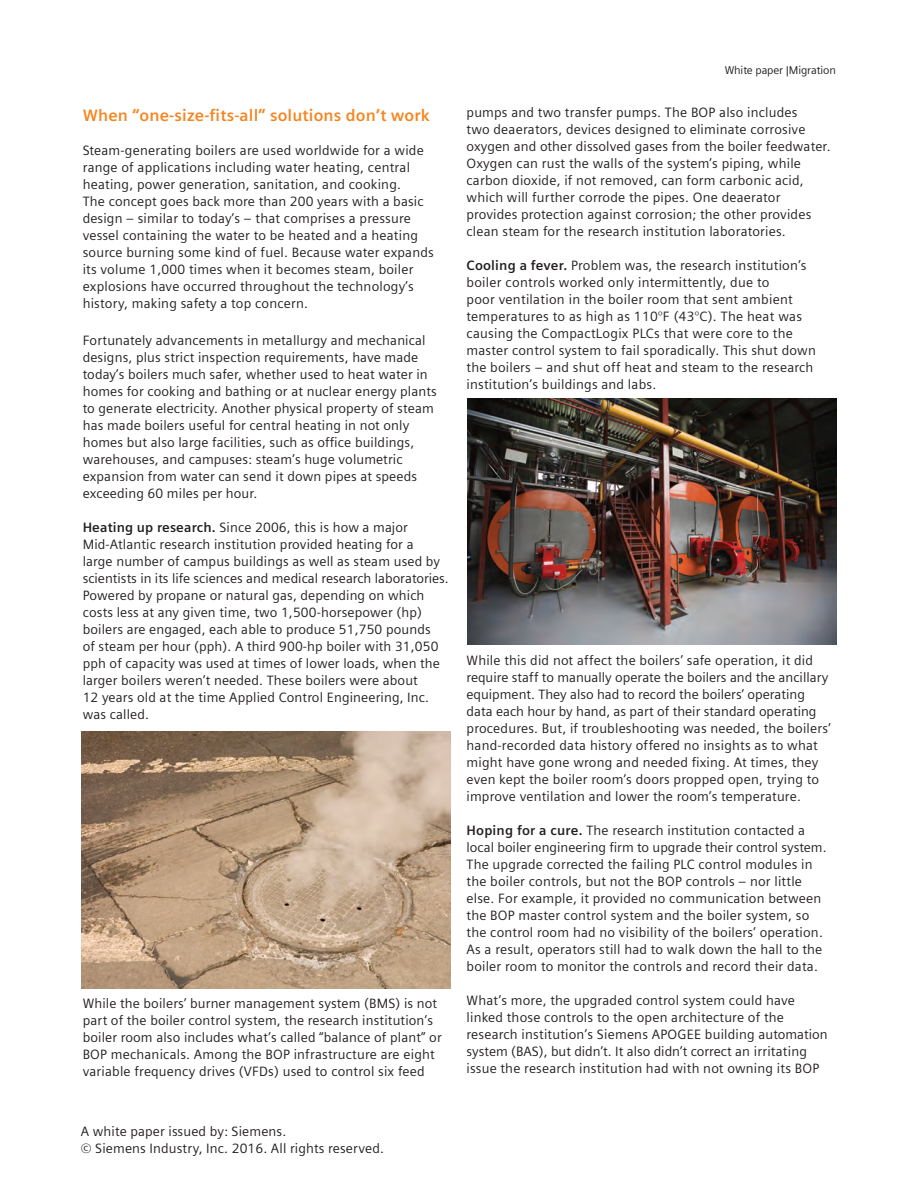
<style>
.page{position:relative;width:918px;height:1188px;background:#fff}
.page>*{position:absolute;margin:0;border:0;box-sizing:border-box;transform-origin:0 0}
._04__Copy___9pt_4mm{font:700 16.5px "Siemens Sans OT";letter-spacing:.01em;color:#f58520}
._04__Copy___9pt_4mm-2{font:13.5px/17px "Siemens Sans OT";letter-spacing:.01em;color:#231f20}
._03__URL_sector_clai{font:13.5px "Siemens Sans OT";letter-spacing:.01em;color:#231f20}
._04__Copy___9pt_4mm-3{font:11.25px "Siemens Sans OT";letter-spacing:-.01em;color:#231f20}
.s1{font-weight:700}
</style>
<div class="page">
<img style="left:81px;top:731px;width:369px;height:258px">
<img style="left:468px;top:399px;width:369px;height:246px">
<p class="_04__Copy___9pt_4mm" style="left:83px;top:106px;width:349px">When “one-size-fits-all” solutions don’t work</p>
<p class="_04__Copy___9pt_4mm-2" style="left:83px;top:142px;width:353px">Steam-generating boilers are used worldwide for a wide range of applications including water heating, central heating, power generation, sanitation, and cooking.<br>The concept goes back more than 200 years with a basic design – similar to today’s – that comprises a pressure vessel containing the water to be heated and a heating source burning some kind of fuel. Because water expands its volume 1,000 times when it becomes steam, boiler explosions have occurred throughout the technology’s history, making safety a top concern.</p>
<p class="_04__Copy___9pt_4mm-2" style="left:83px;top:332px;width:356px">Fortunately advancements in metallurgy and mechanical designs, plus strict inspection requirements, have made today’s boilers much safer, whether used to heat water in homes for cooking and bathing or at nuclear energy plants to generate electricity. Another physical property of steam has made boilers useful for central heating in not only homes but also large facilities, such as office buildings, warehouses, and campuses: steam’s huge volumetric expansion from water can send it down pipes at speeds exceeding 60 miles per hour.</p>
<p class="_04__Copy___9pt_4mm-2" style="left:83px;top:519px;width:368px"><span class="s1">Heating up research.</span> Since 2006, this is how a major Mid-Atlantic research institution provided heating for a<br>large number of campus buildings as well as steam used by scientists in its life sciences and medical research laboratories.<br>Powered by propane or natural gas, depending on which costs less at any given time, two 1,500-horsepower (hp) boilers are engaged, each able to produce 51,750 pounds<br>of steam per hour (pph). A third 900-hp boiler with 31,050 pph of capacity was used at times of lower loads, when the larger boilers weren’t needed. These boilers were about<br>12 years old at the time Applied Control Engineering, Inc. was called.</p>
<p class="_04__Copy___9pt_4mm-2" style="left:83px;top:995px;width:361px">While the boilers’ burner management system (BMS) is not part of the boiler control system, the research institution’s boiler room also includes what’s called “balance of plant” or BOP mechanicals. Among the BOP infrastructure are eight variable frequency drives (VFDs) used to control six feed</p>
<p class="_03__URL_sector_clai" style="left:81px;top:1124px;width:207px">A white paper issued by: Siemens.</p>
<p class="_03__URL_sector_clai" style="left:81px;top:1141px;width:305px">© Siemens Industry, Inc. 2016. All rights reserved.</p>
<p class="_04__Copy___9pt_4mm-3" style="left:725px;top:64px;width:113px">White paper |Migration</p>
<p class="_04__Copy___9pt_4mm-2" style="left:467px;top:104px;width:333px">pumps and two transfer pumps. The BOP also includes</p>
<p class="_04__Copy___9pt_4mm-2" style="left:467px;top:121px;width:340px">two deaerators, devices designed to eliminate corrosive</p>
<p class="_04__Copy___9pt_4mm-2" style="left:467px;top:138px;width:366px">oxygen and other dissolved gases from the boiler feedwater.<br>Oxygen can rust the walls of the system’s piping, while carbon dioxide, if not removed, can form carbonic acid, which will further corrode the pipes. One deaerator</p>
<p class="_04__Copy___9pt_4mm-2" style="left:467px;top:206px;width:346px">provides protection against corrosion; the other provides clean steam for the research institution laboratories.</p>
<p class="_04__Copy___9pt_4mm-2" style="left:467px;top:257px;width:351px"><span class="s1">Cooling a fever.</span> Problem was, the research institution’s boiler controls worked only intermittently, due to<br>poor ventilation in the boiler room that sent ambient temperatures to as high as 110°F (43°C). The heat was causing the CompactLogix PLCs that were core to the master control system to fail sporadically. This shut down the boilers – and shut off heat and steam to the research institution’s buildings and labs.</p>
<p class="_04__Copy___9pt_4mm-2" style="left:467px;top:652px;width:366px">While this did not affect the boilers’ safe operation, it did require staff to manually operate the boilers and the ancillary equipment. They also had to record the boilers’ operating data each hour by hand, as part of their standard operating procedures. But, if troubleshooting was needed, the boilers’ hand-recorded data history offered no insights as to what might have gone wrong and needed fixing. At times, they even kept the boiler room’s doors propped open, trying to improve ventilation and lower the room’s temperature.</p>
<p class="_04__Copy___9pt_4mm-2" style="left:467px;top:822px;width:362px"><span class="s1">Hoping for a cure.</span> The research institution contacted a local boiler engineering firm to upgrade their control system.<br>The upgrade corrected the failing PLC control modules in the boiler controls, but not the BOP controls – nor little else. For example, it provided no communication between the BOP master control system and the boiler system, so the control room had no visibility of the boilers’ operation.<br>As a result, operators still had to walk down the hall to the boiler room to monitor the controls and record their data.</p>
<p class="_04__Copy___9pt_4mm-2" style="left:467px;top:992px;width:363px">What’s more, the upgraded control system could have linked those controls to the open architecture of the research institution’s Siemens APOGEE building automation system (BAS), but didn’t. It also didn’t correct an irritating</p>
<p class="_04__Copy___9pt_4mm-2" style="left:467px;top:1060px;width:354px">issue the research institution had with not owning its BOP</p>
</div>
